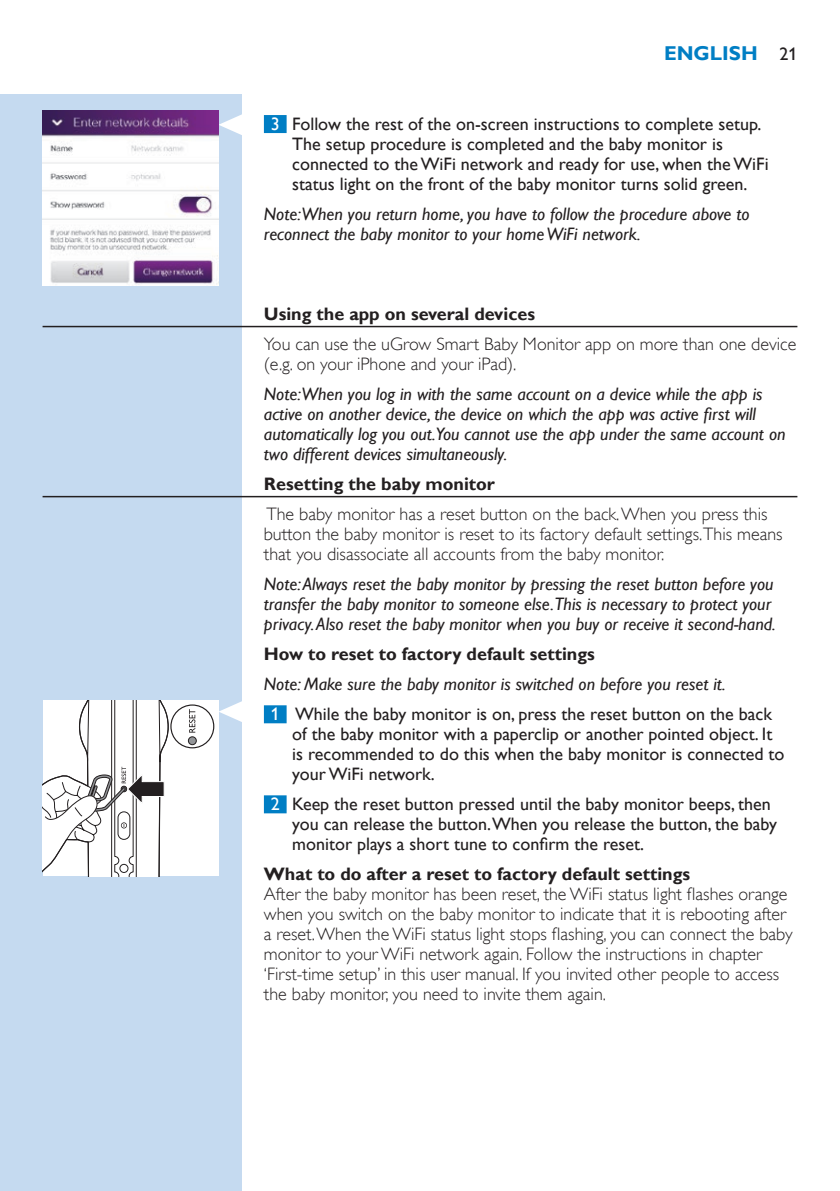
<style>
.page{position:relative;width:840px;height:1191px;background:#fff}
.page>*{position:absolute;margin:0;border:0;box-sizing:border-box;transform-origin:0 0}
.t1{font:700 20px "Gill Sans Alt One WGL";color:#007ec4}
.t2{font:italic 18px/20px "Gill Sans Alt One WGL";color:#231f20}
.t3{font:18px/20px "Gill Sans Alt One WGL Light";color:#231f20}
.t4{font:18px/20px "Gill Sans Alt One WGL";color:#231f20}
.t5{font:700 18px "Gill Sans Alt One WGL";color:#231f20}
.s1{font-weight:400;font-size:18px;color:#231f20}
.s2{color:#fff}
.s3{font-style:normal;color:#fff}
.s4{font-style:normal}
</style>
<div class="page">
<div style="left:0;top:95px;width:241px;height:1096px;background:#c5daf0"></div>
<div style="left:264px;top:115px;width:22px;height:18px;background:#007ec4"></div>
<hr style="left:43px;top:326px;width:754px;height:1px;background:#231f20">
<hr style="left:43px;top:496px;width:754px;height:1px;background:#231f20">
<div style="left:264px;top:705px;width:22px;height:18px;background:#007ec4"></div>
<div style="left:264px;top:795px;width:22px;height:18px;background:#007ec4"></div>
<svg style="left:218px;top:113px;width:24px;height:23px"></svg>
<img style="left:43px;top:110px;width:175px;height:176px">
<svg style="left:43px;top:700px;width:199px;height:176px;background:#e6e8eb"></svg>
<p class="t1" style="left:663px;top:40px;width:135px">ENGLISH <span class="s1">21</span></p>
<p class="t4" style="left:292px;top:114px;width:477px;text-indent:-22px"><span class="s2">3</span> Follow the rest of the on-screen instructions to complete setup.<br>The setup procedure is completed and the baby monitor is connected to the WiFi network and ready for use, when the WiFi status light on the front of the baby monitor turns solid green.</p>
<p class="t2" style="left:264px;top:204px;width:487px">Note:When you return home, you have to follow the procedure above to reconnect the baby monitor to your home WiFi network.</p>
<p class="t5" style="left:264px;top:302px;width:272px">Using the app on several devices</p>
<p class="t3" style="left:264px;top:334px;width:533px">You can use the uGrow Smart Baby Monitor app on more than one device (e.g. on your iPhone and your iPad).</p>
<p class="t2" style="left:264px;top:384px;width:523px">Note:When you log in with the same account on a device while the app is active on another device, the device on which the app was active first will automatically log you out.You cannot use the app under the same account on two different devices simultaneously.</p>
<p class="t5" style="left:264px;top:472px;width:232px">Resetting the baby monitor</p>
<p class="t3" style="left:264px;top:504px;width:520px">The baby monitor has a reset button on the back. When you press this button the baby monitor is reset to its factory default settings.This means that you disassociate all accounts from the baby monitor.</p>
<p class="t2" style="left:264px;top:574px;width:513px">Note: Always reset the baby monitor by pressing the reset button before you transfer the baby monitor to someone else.This is necessary to protect your privacy. Also reset the baby monitor when you buy or receive it second-hand.</p>
<p class="t5" style="left:264px;top:642px;width:332px">How to reset to factory default settings</p>
<p class="t2" style="left:270px;top:669px;width:502px;line-height:30px;text-indent:-7px">Note: Make sure the baby monitor is switched on before you reset it.<br><span class="s3">1</span> <span class="s4">While the baby monitor is on, press the reset button on the back</span></p>
<p class="t4" style="left:292px;top:724px;width:493px">of the baby monitor with a paperclip or another pointed object. It is recommended to do this when the baby monitor is connected to your WiFi network.</p>
<p class="t4" style="left:292px;top:794px;width:486px;text-indent:-22px"><span class="s2">2</span> Keep the reset button pressed until the baby monitor beeps, then you can release the button.When you release the button, the baby monitor plays a short tune to confirm the reset.</p>
<p class="t5" style="left:264px;top:862px;width:427px">What to do after a reset to factory default settings</p>
<p class="t3" style="left:264px;top:884px;width:530px">After the baby monitor has been reset, the WiFi status light flashes orange when you switch on the baby monitor to indicate that it is rebooting after a reset. When the WiFi status light stops flashing, you can connect the baby monitor to your WiFi network again. Follow the instructions in chapter ‘First-time setup’ in this user manual. If you invited other people to access the baby monitor, you need to invite them again.</p>
</div>
